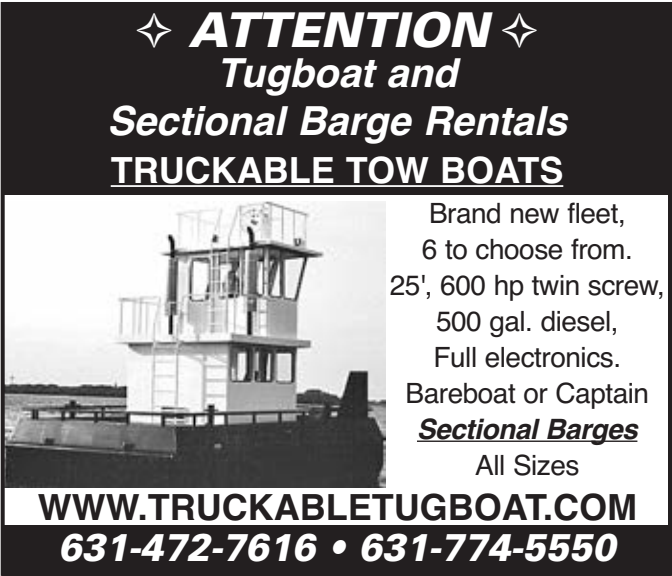
<style>
.page{position:relative;width:672px;height:576px;background:#fff}
.page>*{position:absolute;margin:0;border:0;box-sizing:border-box;transform-origin:0 0}
.t1{font:italic 900 48px "Univers";color:#fff}
.t2{font:italic 700 40px/48px "Helvetica";color:#fff;text-align:center}
.t3{font:italic 900 38.8px "Univers";color:#fff;scale:.9 1}
.t4{font:700 36px "Helvetica";color:#231f20}
.t5{font:700 36px "Helvetica";color:#fff}
.t6{font:28px/36px "Helvetica";letter-spacing:-.015em;color:#231f20;text-align:center}
.t7{font:italic 700 28px "Helvetica";letter-spacing:-.015em;color:#231f20}
</style>
<div class="page">
<hr style="left:417px;top:441px;width:220px;height:1px;background:#231f20">
<div style="left:3px;top:525px;width:668px;height:51px;background:#231f20"></div>
<div style="left:3px;top:2px;width:668px;height:193px;background:#231f20"></div>
<hr style="left:111px;top:185px;width:452px;height:2px;background:#fff">
<img style="left:6px;top:202px;width:380px;height:286px">
<div style="left:1px;top:2px;width:671px;height:574px;border:4px solid #231f20"></div>
<h1 class="t1" style="left:188px;top:12px;width:302px">ATTENTION</h1>
<h2 class="t2" style="left:107px;top:49px;width:462px">Tugboat and<br>Sectional Barge Rentals</h2>
<p class="t5" style="left:111px;top:149px;width:454px">TRUCKABLE TOW BOATS</p>
<p class="t6" style="left:390px;top:195px;width:277px">Brand new fleet,<br>6 to choose from.<br>25', 600 hp twin screw,<br>500 gal. diesel,<br>Full electronics.<br>Bareboat or Captain</p>
<p class="t7" style="left:417px;top:413px;width:222px">Sectional Barges</p>
<p class="t6" style="left:475px;top:447px;width:106px">All Sizes</p>
<p class="t4" style="left:38px;top:487px;width:601px">WWW.TRUCKABLETUGBOAT.COM</p>
<h3 class="t3" style="left:58px;top:533px;width:621px">631-472-7616 • 631-774-5550</h3>
</div>
